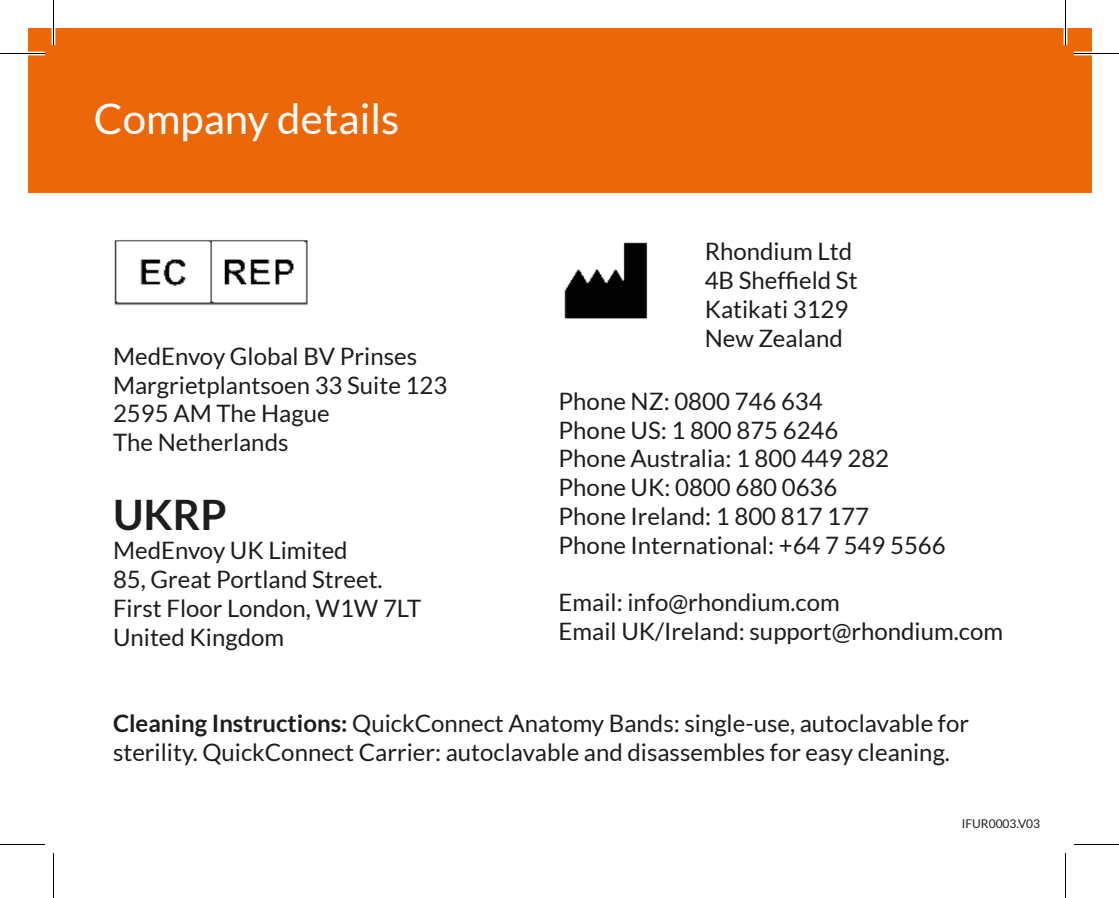
<style>
.page{position:relative;width:1119px;height:898px;background:#fff}
.page>*{position:absolute;margin:0;border:0;box-sizing:border-box;transform-origin:0 0}
.t1{font:42px "Lato";color:#fff}
.t2{font:700 42px "Lato";color:#1d1d1b}
.t3{font:24px/28.8px "Lato";color:#1d1d1b}
.t4{font:12px "Lato";color:#1d1d1b}
.s1{font-weight:700}
</style>
<div class="page">
<div style="left:28px;top:28px;width:1063px;height:164px;background:#ec6708"></div>
<img style="left:114px;top:240px;width:194px;height:66px">
<img style="left:564px;top:242px;width:84px;height:77px">
<hr style="left:0;top:52px;width:45px;height:3px;background:#fff">
<hr style="left:1074px;top:52px;width:45px;height:3px;background:#fff">
<hr style="left:52px;top:0;width:3px;height:45px;background:#fff">
<hr style="left:1064px;top:0;width:3px;height:45px;background:#fff">
<hr style="left:0;top:53px;width:45px;height:1px;background:#000">
<hr style="left:1074px;top:53px;width:45px;height:1px;background:#000">
<hr style="left:0;top:844px;width:45px;height:1px;background:#000">
<hr style="left:1074px;top:844px;width:45px;height:1px;background:#000">
<hr style="left:53px;top:0;width:1px;height:45px;background:#000">
<hr style="left:53px;top:853px;width:1px;height:45px;background:#000">
<hr style="left:1065px;top:0;width:1px;height:45px;background:#000">
<hr style="left:1065px;top:853px;width:1px;height:45px;background:#000">
<h1 class="t1" style="left:94px;top:102px;width:307px">Company details</h1>
<p class="t3" style="left:113px;top:343px;width:336px">MedEnvoy Global BV Prinses<br>Margrietplantsoen 33 Suite 123<br>2595 AM The Hague<br>The Netherlands</p>
<h1 class="t2" style="left:113px;top:499px;width:115px">UKRP</h1>
<p class="t3" style="left:113px;top:536px;width:310px">MedEnvoy UK Limited<br>85, Great Portland Street.<br>First Floor London, W1W 7LT<br>United Kingdom</p>
<p class="t3" style="left:705px;top:239px;width:154px">Rhondium Ltd<br>4B Sheffield St<br>Katikati 3129<br>New Zealand</p>
<p class="t3" style="left:559px;top:387px;width:389px">Phone NZ: 0800 746 634<br>Phone US: 1 800 875 6246<br>Phone Australia: 1 800 449 282<br>Phone UK: 0800 680 0636<br>Phone Ireland: 1 800 817 177<br>Phone International: +64 7 549 5566</p>
<p class="t3" style="left:559px;top:590px;width:446px">Email: info@rhondium.com<br>Email UK/Ireland: support@rhondium.com</p>
<p class="t3" style="left:113px;top:711px;width:857px"><span class="s1">Cleaning Instructions:</span> QuickConnect Anatomy Bands: single-use, autoclavable for sterility. QuickConnect Carrier: autoclavable and disassembles for easy cleaning.</p>
<p class="t4" style="left:962px;top:817px;width:80px">IFUR0003.V03</p>
</div>
